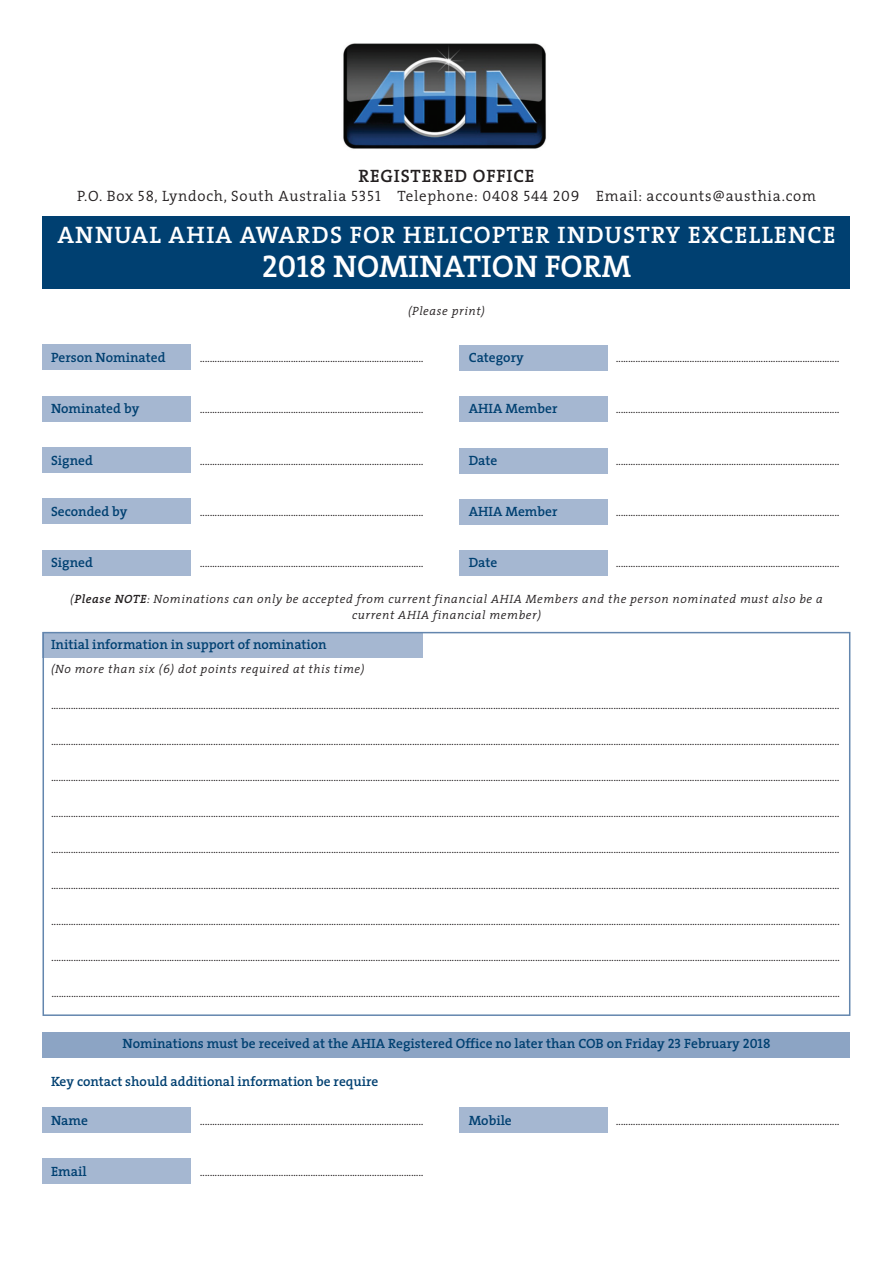
<style>
.page{position:relative;width:893px;height:1263px;background:#fff}
.page>*{position:absolute;margin:0;border:0;box-sizing:border-box;transform-origin:0 0}
.t1{font:31.5px "The Serif Semi Bold Caps";color:#fff}
.t2{font:600 24px "The Serif";letter-spacing:.05em;color:#fff}
.t3{font:18px "The Serif Semi Bold Caps";letter-spacing:.05em;color:#231f20}
.t4{font:300 15px "The Serif";letter-spacing:.05em;color:#231f20}
.t5{font:300 13.5px "The Serif";color:#231f20}
.t6{font:600 13.5px "The Serif";color:#004071}
.t7{font:italic 300 12px/15.6px "The Serif";letter-spacing:.05em;color:#231f20;text-align:center}
.s1{font-family:"The Serif Semi Light Caps";font-weight:400}
.s2{font-weight:600}
.s3{font-family:"The Serif Semi Bold Caps";font-weight:400}
</style>
<div class="page">
<div style="left:43px;top:344px;width:148px;height:26px;background:#a5b7d1"></div>
<img style="left:343px;top:43px;width:203px;height:106px">
<div style="left:43px;top:217px;width:807px;height:72px;background:#004071"></div>
<div style="left:43px;top:396px;width:148px;height:25px;background:#a5b7d1"></div>
<div style="left:43px;top:447px;width:148px;height:26px;background:#a5b7d1"></div>
<div style="left:43px;top:499px;width:148px;height:25px;background:#a5b7d1"></div>
<div style="left:43px;top:550px;width:148px;height:26px;background:#a5b7d1"></div>
<div style="left:459px;top:345px;width:149px;height:26px;background:#a5b7d1"></div>
<div style="left:459px;top:396px;width:149px;height:26px;background:#a5b7d1"></div>
<div style="left:459px;top:448px;width:149px;height:25px;background:#a5b7d1"></div>
<div style="left:459px;top:499px;width:149px;height:26px;background:#a5b7d1"></div>
<div style="left:459px;top:550px;width:149px;height:26px;background:#a5b7d1"></div>
<div style="left:43px;top:632px;width:379px;height:25px;background:#a5b7d1"></div>
<div style="left:43px;top:632px;width:807px;height:384px;border:2px solid #6386ae"></div>
<div style="left:43px;top:1032px;width:807px;height:25px;background:#8ca4c4"></div>
<div style="left:43px;top:1107px;width:148px;height:25px;background:#a5b7d1"></div>
<div style="left:43px;top:1158px;width:148px;height:26px;background:#a5b7d1"></div>
<div style="left:459px;top:1107px;width:149px;height:25px;background:#a5b7d1"></div>
<h3 class="t3" style="left:358px;top:169px;width:178px">REGISTERED OFFICE</h3>
<p class="t4" style="left:77px;top:191px;width:740px">P.O. Box <span class="s1">58</span>, Lyndoch, South Australia <span class="s1">5351</span> Telephone: <span class="s1">0408 544 209</span> Email: accounts@austhia.com</p>
<h2 class="t2" style="left:57px;top:227px;width:780px">ANNUAL AHIA AWARDS FOR HELICOPTER INDUSTRY EXCELLENCE</h2>
<h1 class="t1" style="left:262px;top:256px;width:371px">2018 NOMINATION FORM</h1>
<p class="t7" style="left:408px;top:305px;width:78px">(Please print)</p>
<p class="t6" style="left:51px;top:353px;width:116px">Person Nominated</p>
<p class="t5" style="left:200px;top:353px;width:225px">...........................................................................................</p>
<p class="t6" style="left:469px;top:353px;width:56px">Category</p>
<p class="t5" style="left:616px;top:353px;width:225px">...........................................................................................</p>
<p class="t6" style="left:51px;top:404px;width:90px">Nominated by</p>
<p class="t5" style="left:200px;top:404px;width:225px">...........................................................................................</p>
<p class="t6" style="left:469px;top:404px;width:90px">AHIA Member</p>
<p class="t5" style="left:616px;top:404px;width:225px">...........................................................................................</p>
<p class="t6" style="left:51px;top:455px;width:43px">Signed</p>
<p class="t5" style="left:200px;top:455px;width:225px">...........................................................................................</p>
<p class="t6" style="left:469px;top:455px;width:30px">Date</p>
<p class="t5" style="left:616px;top:455px;width:225px">...........................................................................................</p>
<p class="t6" style="left:51px;top:507px;width:78px">Seconded by</p>
<p class="t5" style="left:200px;top:507px;width:225px">...........................................................................................</p>
<p class="t6" style="left:469px;top:507px;width:90px">AHIA Member</p>
<p class="t5" style="left:616px;top:507px;width:225px">...........................................................................................</p>
<p class="t6" style="left:51px;top:558px;width:43px">Signed</p>
<p class="t5" style="left:200px;top:558px;width:225px">...........................................................................................</p>
<p class="t6" style="left:469px;top:558px;width:30px">Date</p>
<p class="t5" style="left:616px;top:558px;width:225px">...........................................................................................</p>
<p class="t7" style="left:70px;top:593px;width:754px">(<span class="s2">Please NOTE</span>: Nominations can only be accepted from current financial AHIA Members and the person nominated must also be a current AHIA financial member)</p>
<p class="t6" style="left:51px;top:640px;width:277px">Initial information in support of nomination</p>
<p class="t7" style="left:51px;top:662px;width:315px">(No more than six (6) dot points required at this time)</p>
<p class="t5" style="left:51px;top:699px;width:790px">.................................................................................................................................................................................................................................................................................................................................</p>
<p class="t5" style="left:51px;top:735px;width:790px">.................................................................................................................................................................................................................................................................................................................................</p>
<p class="t5" style="left:51px;top:771px;width:790px">.................................................................................................................................................................................................................................................................................................................................</p>
<p class="t5" style="left:51px;top:807px;width:790px">.................................................................................................................................................................................................................................................................................................................................</p>
<p class="t5" style="left:51px;top:843px;width:790px">.................................................................................................................................................................................................................................................................................................................................</p>
<p class="t5" style="left:51px;top:879px;width:790px">.................................................................................................................................................................................................................................................................................................................................</p>
<p class="t5" style="left:51px;top:915px;width:790px">.................................................................................................................................................................................................................................................................................................................................</p>
<p class="t5" style="left:51px;top:951px;width:790px">.................................................................................................................................................................................................................................................................................................................................</p>
<p class="t5" style="left:51px;top:987px;width:790px">.................................................................................................................................................................................................................................................................................................................................</p>
<p class="t6" style="left:123px;top:1039px;width:649px">Nominations must be received at the AHIA Registered Office no later than COB on Friday <span class="s3">23</span> February <span class="s3">2018</span></p>
<p class="t6" style="left:51px;top:1077px;width:329px">Key contact should additional information be require</p>
<p class="t6" style="left:51px;top:1116px;width:39px">Name</p>
<p class="t5" style="left:200px;top:1116px;width:225px">...........................................................................................</p>
<p class="t6" style="left:469px;top:1116px;width:45px">Mobile</p>
<p class="t5" style="left:616px;top:1116px;width:225px">...........................................................................................</p>
<p class="t6" style="left:51px;top:1167px;width:37px">Email</p>
<p class="t5" style="left:200px;top:1167px;width:225px">...........................................................................................</p>
</div>
